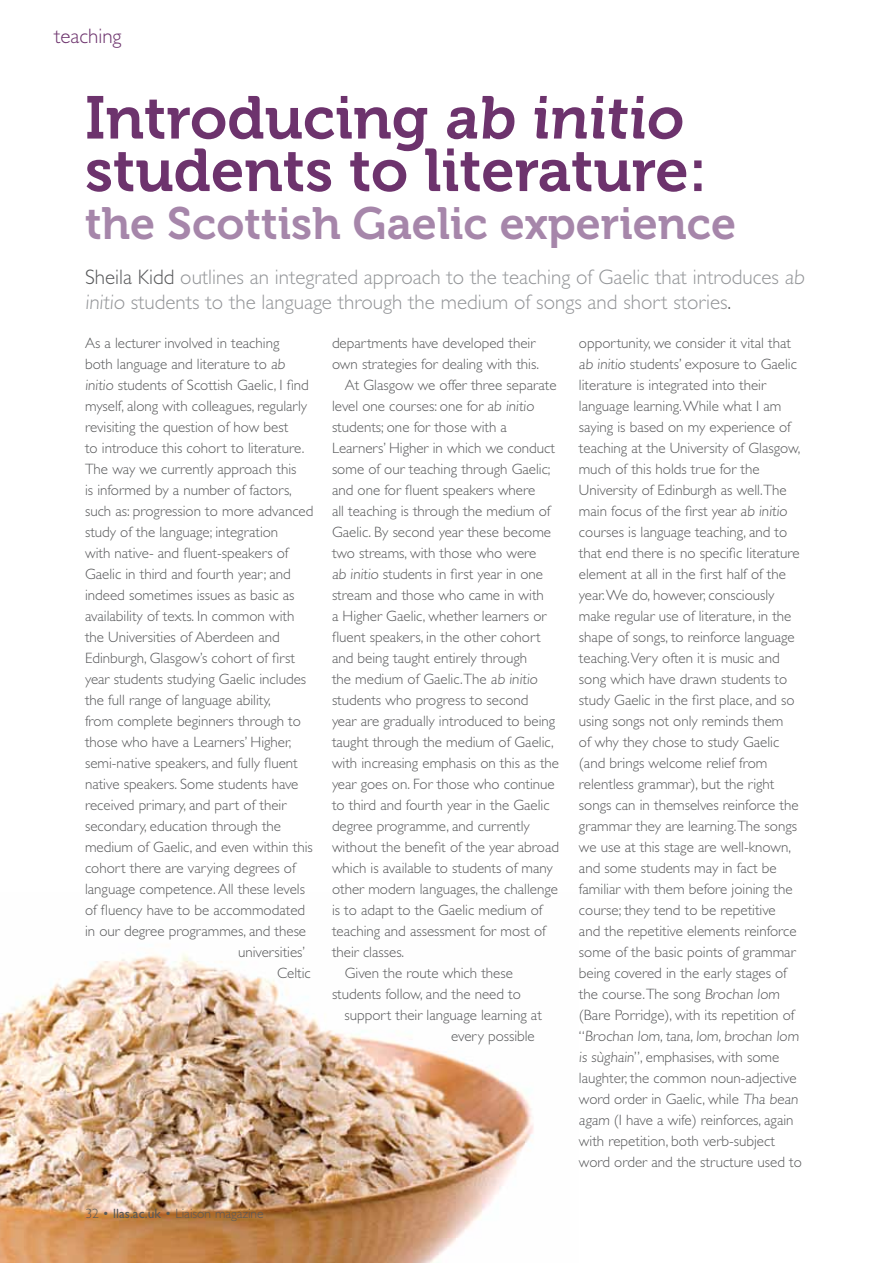
<style>
.page{position:relative;width:893px;height:1263px;background:#fff}
.page>*{position:absolute;margin:0;border:0;box-sizing:border-box;transform-origin:0 0}
.t1{font:60px/52.5px "Museo 700";color:#6d336d}
.t2{font:45px "Museo 700";color:#a686aa}
.t3{font:300 21px/25.2px "Gill Sans Std";color:#939598}
.t4{font:300 21px "Gill Sans Std";color:#6d336d}
.t5{font:300 15px/21px "Gill Sans Std";color:#58595b}
.t6{font:300 13.5px "Gill Sans Std";color:#58595b}
.s1{color:#58595b}
.s2{font-weight:400}
</style>
<div class="page">
<img style="left:0;top:954px;width:534px;height:309px">
<p class="t4" style="left:54px;top:24px;width:69px">teaching</p>
<p class="t1" style="left:85px;top:92px;width:623px">Introducing ab initio students to literature:</p>
<p class="t2" style="left:85px;top:198px;width:653px">the Scottish Gaelic experience</p>
<p class="t3" style="left:85px;top:265px;width:723px"><span class="s1">Sheila Kidd</span> outlines an integrated approach to the teaching of Gaelic that introduces ab initio students to the language through the medium of songs and short stories<span class="s1">.</span></p>
<p class="t5" style="left:85px;top:333px;width:196px">As a lecturer involved in teaching</p>
<p class="t5" style="left:85px;top:354px;width:203px">both language and literature to ab</p>
<p class="t5" style="left:85px;top:375px;width:225px">initio students of Scottish Gaelic, I find</p>
<p class="t5" style="left:85px;top:396px;width:224px">myself, along with colleagues, regularly</p>
<p class="t5" style="left:85px;top:417px;width:205px">revisiting the question of how best</p>
<p class="t5" style="left:85px;top:438px;width:221px">to introduce this cohort to literature.</p>
<p class="t5" style="left:85px;top:459px;width:213px">The way we currently approach this</p>
<p class="t5" style="left:85px;top:480px;width:208px">is informed by a number of factors,</p>
<p class="t5" style="left:85px;top:501px;width:230px">such as: progression to more advanced</p>
<p class="t5" style="left:85px;top:522px;width:195px">study of the language; integration</p>
<p class="t5" style="left:85px;top:543px;width:205px">with native- and fluent-speakers of</p>
<p class="t5" style="left:85px;top:564px;width:207px">Gaelic in third and fourth year; and</p>
<p class="t5" style="left:85px;top:585px;width:211px">indeed sometimes issues as basic as</p>
<p class="t5" style="left:85px;top:606px;width:211px">availability of texts. In common with</p>
<p class="t5" style="left:85px;top:627px;width:196px">the Universities of Aberdeen and</p>
<p class="t5" style="left:85px;top:648px;width:211px">Edinburgh, Glasgow’s cohort of first</p>
<p class="t5" style="left:85px;top:669px;width:223px">year students studying Gaelic includes</p>
<p class="t5" style="left:85px;top:690px;width:187px">the full range of language ability,</p>
<p class="t5" style="left:85px;top:711px;width:217px">from complete beginners through to</p>
<p class="t5" style="left:85px;top:732px;width:208px">those who have a Learners’ Higher,</p>
<p class="t5" style="left:85px;top:753px;width:214px">semi-native speakers, and fully fluent</p>
<p class="t5" style="left:85px;top:774px;width:215px">native speakers. Some students have</p>
<p class="t5" style="left:85px;top:795px;width:203px">received primary, and part of their</p>
<p class="t5" style="left:85px;top:816px;width:198px">secondary, education through the</p>
<p class="t5" style="left:85px;top:837px;width:229px">medium of Gaelic, and even within this</p>
<p class="t5" style="left:85px;top:858px;width:212px">cohort there are varying degrees of</p>
<p class="t5" style="left:85px;top:879px;width:222px">language competence. All these levels</p>
<p class="t5" style="left:85px;top:900px;width:222px">of fluency have to be accommodated</p>
<p class="t5" style="left:85px;top:921px;width:223px">in our degree programmes, and these</p>
<p class="t5" style="left:238px;top:942px;width:69px">universities’</p>
<p class="t5" style="left:277px;top:963px;width:35px">Celtic</p>
<p class="t5" style="left:332px;top:333px;width:205px">departments have developed their</p>
<p class="t5" style="left:332px;top:354px;width:208px">own strategies for dealing with this.</p>
<p class="t5" style="left:345px;top:375px;width:213px">At Glasgow we offer three separate</p>
<p class="t5" style="left:332px;top:396px;width:205px">level one courses: one for ab initio</p>
<p class="t5" style="left:332px;top:417px;width:176px">students; one for those with a</p>
<p class="t5" style="left:332px;top:438px;width:224px">Learners’ Higher in which we conduct</p>
<p class="t5" style="left:332px;top:459px;width:220px">some of our teaching through Gaelic;</p>
<p class="t5" style="left:332px;top:480px;width:205px">and one for fluent speakers where</p>
<p class="t5" style="left:332px;top:501px;width:220px">all teaching is through the medium of</p>
<p class="t5" style="left:332px;top:522px;width:221px">Gaelic. By second year these become</p>
<p class="t5" style="left:332px;top:543px;width:206px">two streams, with those who were</p>
<p class="t5" style="left:332px;top:564px;width:213px">ab initio students in first year in one</p>
<p class="t5" style="left:332px;top:585px;width:213px">stream and those who came in with</p>
<p class="t5" style="left:332px;top:606px;width:216px">a Higher Gaelic, whether learners or</p>
<p class="t5" style="left:332px;top:627px;width:210px">fluent speakers, in the other cohort</p>
<p class="t5" style="left:332px;top:648px;width:197px">and being taught entirely through</p>
<p class="t5" style="left:332px;top:669px;width:209px">the medium of Gaelic.The ab initio</p>
<p class="t5" style="left:332px;top:690px;width:198px">students who progress to second</p>
<p class="t5" style="left:332px;top:711px;width:225px">year are gradually introduced to being</p>
<p class="t5" style="left:332px;top:732px;width:223px">taught through the medium of Gaelic,</p>
<p class="t5" style="left:332px;top:753px;width:229px">with increasing emphasis on this as the</p>
<p class="t5" style="left:332px;top:774px;width:224px">year goes on. For those who continue</p>
<p class="t5" style="left:332px;top:795px;width:219px">to third and fourth year in the Gaelic</p>
<p class="t5" style="left:332px;top:816px;width:199px">degree programme, and currently</p>
<p class="t5" style="left:332px;top:837px;width:229px">without the benefit of the year abroad</p>
<p class="t5" style="left:332px;top:858px;width:222px">which is available to students of many</p>
<p class="t5" style="left:332px;top:879px;width:228px">other modern languages, the challenge</p>
<p class="t5" style="left:332px;top:900px;width:212px">is to adapt to the Gaelic medium of</p>
<p class="t5" style="left:332px;top:921px;width:215px">teaching and assessment for most of</p>
<p class="t5" style="left:332px;top:942px;width:74px">their classes.</p>
<p class="t5" style="left:345px;top:963px;width:170px">Given the route which these</p>
<p class="t5" style="left:332px;top:984px;width:190px">students follow, and the need to</p>
<p class="t5" style="left:345px;top:1005px;width:199px">support their language learning at</p>
<p class="t5" style="left:451px;top:1026px;width:85px">every possible</p>
<p class="t6" style="left:85px;top:1206px;width:180px">32 • <span class="s2">llas.ac.uk</span> • Liaison magazine</p>
<p class="t5" style="left:579px;top:333px;width:224px">opportunity, we consider it vital that ab initio students’ exposure to Gaelic literature is integrated into their language learning. While what I am saying is based on my experience of teaching at the University of Glasgow, much of this holds true for the University of Edinburgh as well.The main focus of the first year ab initio courses is language teaching, and to that end there is no specific literature element at all in the first half of the year. We do, however, consciously make regular use of literature, in the shape of songs, to reinforce language teaching.Very often it is music and song which have drawn students to study Gaelic in the first place, and so using songs not only reminds them<br>of why they chose to study Gaelic (and brings welcome relief from relentless grammar), but the right songs can in themselves reinforce the grammar they are learning.The songs we use at this stage are well-known, and some students may in fact be familiar with them before joining the course; they tend to be repetitive<br>and the repetitive elements reinforce some of the basic points of grammar being covered in the early stages of the course.The song Brochan lom (Bare Porridge), with its repetition of “Brochan lom, tana, lom, brochan lom is sùghain”, emphasises, with some laughter, the common noun-adjective word order in Gaelic, while Tha bean agam (I have a wife) reinforces, again with repetition, both verb-subject word order and the structure used to</p>
</div>
